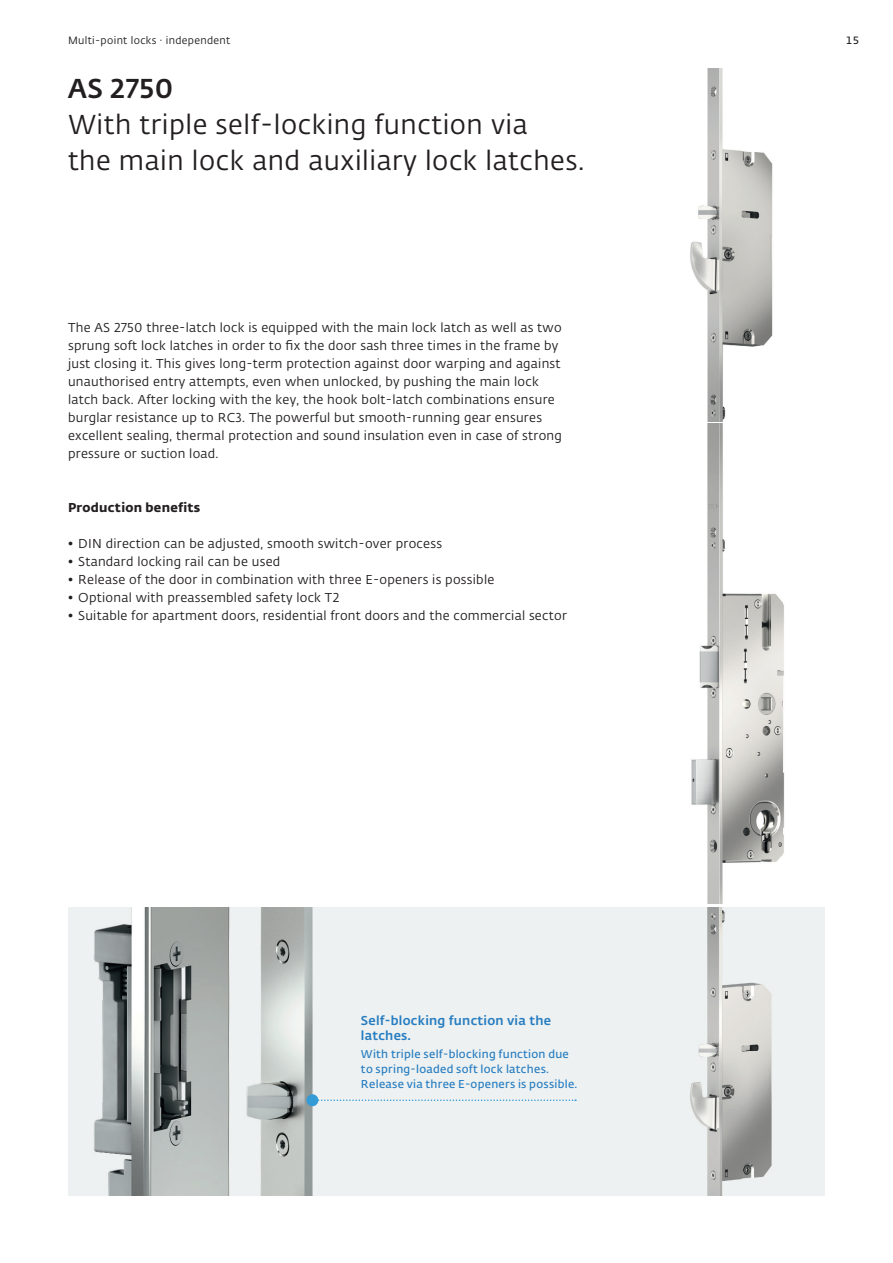
<style>
.page{position:relative;width:893px;height:1263px;background:#fff}
.page>*{position:absolute;margin:0;border:0;box-sizing:border-box;transform-origin:0 0}
.t1{font:27px/36px "Fedra Sans Alt Pro";letter-spacing:.02em;color:#231f20}
.t2{font:500 27px "Fedra Sans Alt Pro";letter-spacing:.02em;color:#231f20}
.t3{font:12.75px/18px "Fedra Sans Alt Pro";letter-spacing:.02em;color:#231f20}
.t4{font:500 12.75px/15px "Fedra Sans Alt Pro";letter-spacing:.02em;color:#277dc1}
.t5{font:700 12.75px "Fedra Sans Alt Pro";letter-spacing:.02em;color:#231f20}
.t6{font:600 11.25px/15px "Fedra Sans Alt Pro";letter-spacing:.025em;color:#277dc1}
.t7{font:10.5px "Fedra Sans Alt Pro";letter-spacing:.03em;color:#231f20}
.t8{font:600 10.5px "Fedra Sans Alt Pro";color:#231f20}
</style>
<div class="page">
<div style="left:68px;top:908px;width:757px;height:288px;background:#edf1f1"></div>
<img style="left:93px;top:908px;width:137px;height:288px">
<img style="left:690px;top:68px;width:83px;height:354px">
<img style="left:246px;top:908px;width:66px;height:288px">
<img style="left:691px;top:423px;width:94px;height:481px">
<img style="left:690px;top:908px;width:82px;height:288px">
<svg style="left:318px;top:1099px;width:258px;height:2px"></svg>
<div style="left:306px;top:1094px;width:12px;height:12px;background:#359bd6;border-radius:50%"></div>
<p class="t7" style="left:68px;top:33px;width:164px">Multi-point locks · independent</p>
<h1 class="t2" style="left:68px;top:68px;width:107px">AS 2750</h1>
<h1 class="t1" style="left:68px;top:105px;width:518px">With triple self-locking function via<br>the main lock and auxiliary lock latches.</h1>
<p class="t3" style="left:68px;top:318px;width:495px">The AS 2750 three-latch lock is equipped with the main lock latch as well as two sprung soft lock latches in order to fix the door sash three times in the frame by just closing it. This gives long-term protection against door warping and against unauthorised entry attempts, even when unlocked, by pushing the main lock latch back. After locking with the key, the hook bolt-latch combinations ensure burglar resistance up to RC3. The powerful but smooth-running gear ensures excellent sealing, thermal protection and sound insulation even in case of strong pressure or suction load.</p>
<p class="t5" style="left:68px;top:497px;width:134px">Production benefits</p>
<p class="t3" style="left:68px;top:534px;width:376px">• DIN direction can be adjusted, smooth switch-over process</p>
<p class="t3" style="left:68px;top:552px;width:214px">• Standard locking rail can be used</p>
<p class="t3" style="left:68px;top:570px;width:428px">• Release of the door in combination with three E-openers is possible</p>
<p class="t3" style="left:68px;top:588px;width:273px">• Optional with preassembled safety lock T2</p>
<p class="t3" style="left:68px;top:606px;width:500px">• Suitable for apartment doors, residential front doors and the commercial sector</p>
<p class="t4" style="left:361px;top:1012px;width:192px">Self-blocking function via the latches.</p>
<p class="t6" style="left:361px;top:1046px;width:218px">With triple self-blocking function due to spring-loaded soft lock latches.<br>Release via three E-openers is possible.</p>
<p class="t8" style="left:846px;top:32px;width:14px">15</p>
</div>
